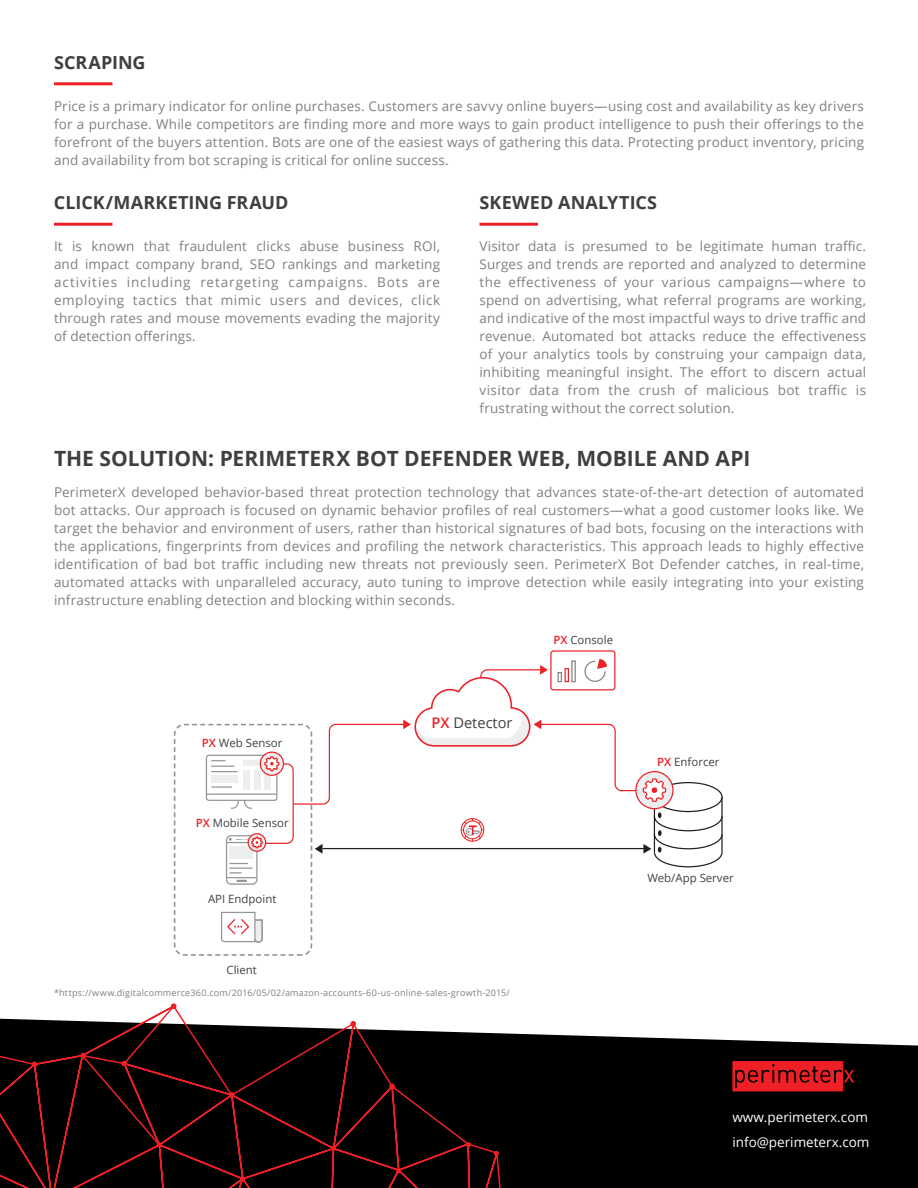
<style>
.page{position:relative;width:918px;height:1188px;background:#fff}
.page>*{position:absolute;margin:0;border:0;box-sizing:border-box;transform-origin:0 0}
.t1{font:700 21px "Open Sans";color:#3f3f3f}
.t2{font:700 18px "Open Sans";letter-spacing:.005em;color:#3f3f3f}
.t3{font:14.7px "Open Sans";color:#404041}
.t4{font:13.5px/18px "Open Sans";letter-spacing:.01em;color:#7f8080;text-align:justify}
.t5{font:13.5px/25px "Open Sans";color:#fff}
.t6{font:11.4px "Open Sans";color:#404041}
.t7{font:9px "Open Sans";letter-spacing:.025em;color:#7f8080}
.s1{font-weight:600;color:#ec2226}
</style>
<div class="page">
<div style="left:512px;top:1033px;width:406px;height:155px;background:#000"></div>
<svg style="left:732px;top:1061px;width:122px;height:30px;background:#bc191d"></svg>
<svg style="left:0;top:1004px;width:512px;height:184px;background:#2b2020"></svg>
<svg style="left:466px;top:1142px;width:5px;height:5px"></svg>
<svg style="left:494px;top:1151px;width:5px;height:5px"></svg>
<svg style="left:396px;top:1168px;width:5px;height:5px"></svg>
<svg style="left:331px;top:1146px;width:5px;height:5px"></svg>
<svg style="left:240px;top:1176px;width:5px;height:5px"></svg>
<svg style="left:157px;top:1142px;width:5px;height:5px"></svg>
<hr style="left:54px;top:82px;width:58px;height:3px;background:#ee2026">
<hr style="left:54px;top:223px;width:58px;height:3px;background:#ee2026">
<hr style="left:479px;top:223px;width:59px;height:3px;background:#ee2026">
<div style="left:206px;top:755px;width:72px;height:46px;border:1px solid #929497;border-radius:2px"></div>
<div style="left:550px;top:650px;width:65px;height:40px;border:1px solid #ec1f26;border-radius:2px"></div>
<hr style="left:207px;top:794px;width:70px;height:1px;background:#929497">
<div style="left:226px;top:835px;width:32px;height:50px;border:1px solid #929497;border-radius:4px"></div>
<svg style="left:221px;top:911px;width:42px;height:32px"></svg>
<div style="left:174px;top:724px;width:138px;height:232px;border:2px dashed #929497;border-radius:10px"></div>
<svg style="left:211px;top:659px;width:512px;height:225px"></svg>
<h2 class="t2" style="left:54px;top:50px;width:93px">SCRAPING</h2>
<p class="t4" style="left:54px;top:96px;width:812px">Price is a primary indicator for online purchases. Customers are savvy online buyers—using cost and availability as key drivers for a purchase. While competitors are finding more and more ways to gain product intelligence to push their offerings to the forefront of the buyers attention. Bots are one of the easiest ways of gathering this data. Protecting product inventory, pricing and availability from bot scraping is critical for online success.</p>
<h2 class="t2" style="left:54px;top:190px;width:236px">CLICK/MARKETING FRAUD</h2>
<h2 class="t2" style="left:479px;top:190px;width:179px">SKEWED ANALYTICS</h2>
<p class="t4" style="left:54px;top:237px;width:388px">It is known that fraudulent clicks abuse business ROI, and impact company brand, SEO rankings and marketing activities including retargeting campaigns. Bots are employing tactics that mimic users and devices, click through rates and mouse movements evading the majority of detection offerings.</p>
<p class="t4" style="left:479px;top:237px;width:388px">Visitor data is presumed to be legitimate human traffic.<br>Surges and trends are reported and analyzed to determine the effectiveness of your various campaigns—where to spend on advertising, what referral programs are working, and indicative of the most impactful ways to drive traffic and revenue. Automated bot attacks reduce the effectiveness of your analytics tools by construing your campaign data, inhibiting meaningful insight. The effort to discern actual visitor data from the crush of malicious bot traffic is frustrating without the correct solution.</p>
<h1 class="t1" style="left:54px;top:444px;width:698px">THE SOLUTION: PERIMETERX BOT DEFENDER WEB, MOBILE AND API</h1>
<p class="t4" style="left:54px;top:483px;width:812px">PerimeterX developed behavior-based threat protection technology that advances state-of-the-art detection of automated bot attacks. Our approach is focused on dynamic behavior profiles of real customers—what a good customer looks like. We target the behavior and environment of users, rather than historical signatures of bad bots, focusing on the interactions with the applications, fingerprints from devices and profiling the network characteristics. This approach leads to highly effective identification of bad bot traffic including new threats not previously seen. PerimeterX Bot Defender catches, in real-time, automated attacks with unparalleled accuracy, auto tuning to improve detection while easily integrating into your existing infrastructure enabling detection and blocking within seconds.</p>
<p class="t6" style="left:202px;top:735px;width:82px"><span class="s1">PX</span> Web Sensor</p>
<p class="t6" style="left:196px;top:815px;width:95px"><span class="s1">PX</span> Mobile Sensor</p>
<p class="t6" style="left:208px;top:891px;width:70px">API Endpoint</p>
<p class="t3" style="left:432px;top:713px;width:83px"><span class="s1">PX</span> Detector</p>
<p class="t6" style="left:227px;top:962px;width:32px">Client</p>
<p class="t7" style="left:54px;top:986px;width:457px">*https://www.digitalcommerce360.com/2016/05/02/amazon-accounts-60-us-online-sales-growth-2015/</p>
<p class="t6" style="left:553px;top:632px;width:61px"><span class="s1">PX</span> Console</p>
<p class="t6" style="left:657px;top:754px;width:64px"><span class="s1">PX</span> Enforcer</p>
<p class="t6" style="left:647px;top:870px;width:88px">Web/App Server</p>
<p class="t5" style="left:732px;top:1104px;width:139px">www.perimeterx.com info@perimeterx.com</p>
</div>
